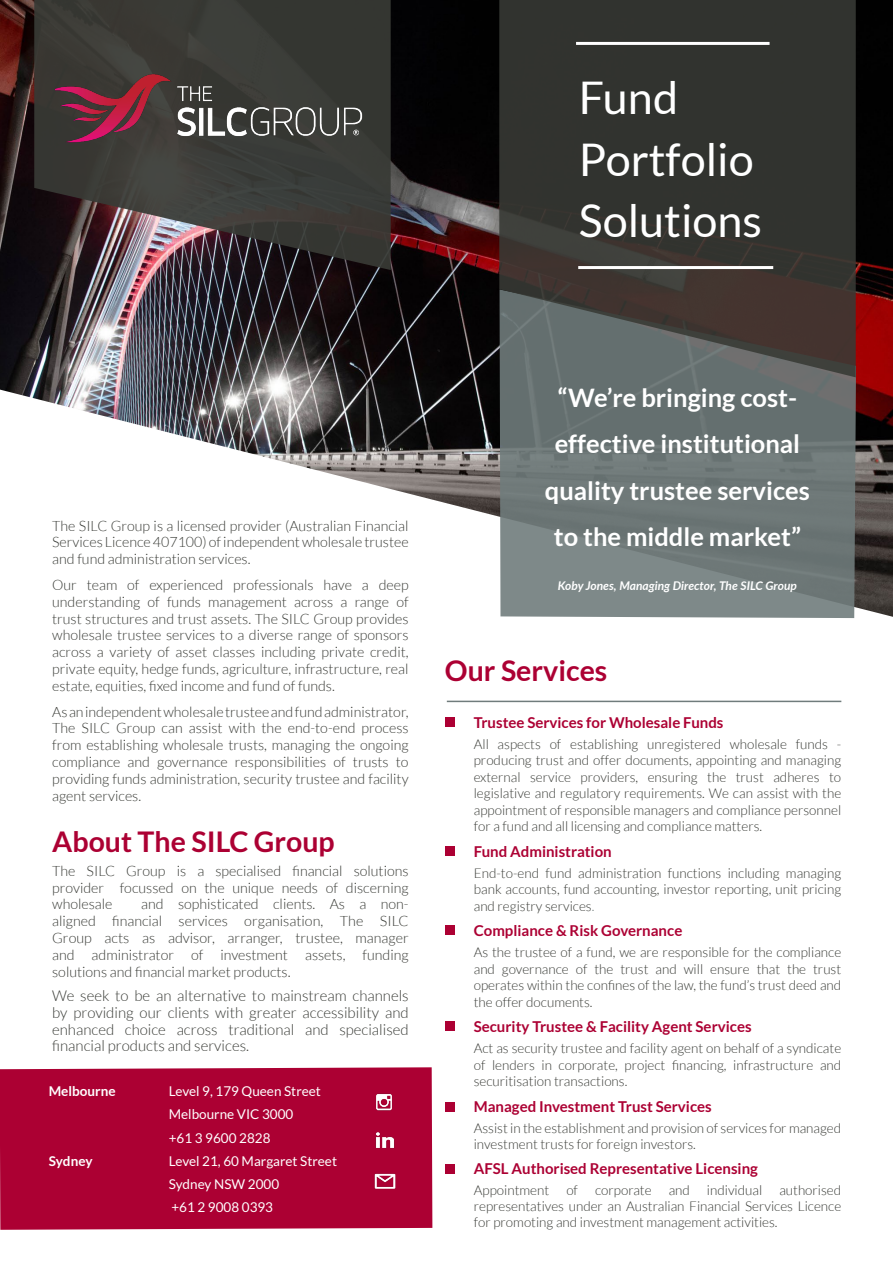
<style>
.page{position:relative;width:893px;height:1263px;background:#fff}
.page>*{position:absolute;margin:0;border:0;box-sizing:border-box;transform-origin:0 0}
.t1{font:45px "Lato";color:#fff}
.t2{font:700 28.5px "Lato";color:#ac0033}
.t3{font:700 25.5px/46.5px "Lato";color:#fff;text-align:center}
.t4{font:700 15px "Lato";color:#ac0033}
.t5{font:300 15px/16.8px "Lato";color:#383a35;text-align:justify}
.t6{font:300 14.25px/16.8px "Lato";color:#383a35;text-align:justify}
.t7{font:300 13.5px/16.5px "Lato";color:#383a35;text-align:justify}
.Body{font:13.5px "Lato";color:#fff}
.Body-2{font:700 13.5px "Lato";color:#fff}
.t8{font:italic 700 12px "Lato";color:#fff}
.s1{font-size:15px}
.s2{color:#707c7c}
</style>
<div class="page">
<img style="left:0;top:0;width:893px;height:617px">
<svg style="left:499px;top:377px;width:357px;height:241px;background:#717a7a"></svg>
<svg style="left:499px;top:0;width:357px;height:377px;background:#3a3a37"></svg>
<svg style="left:34px;top:0;width:357px;height:270px;background:#3f3c3a"></svg>
<img style="left:55px;top:63px;width:312px;height:92px">
<div style="left:0;top:1067px;width:432px;height:163px;background:#ac0033"></div>
<hr style="left:576px;top:42px;width:193px;height:3px;background:#fff">
<hr style="left:578px;top:266px;width:195px;height:3px;background:#fff">
<hr style="left:447px;top:701px;width:394px;height:1px;background:#707c7c">
<div style="left:446px;top:717px;width:8px;height:9px;background:#ac0033"></div>
<div style="left:446px;top:926px;width:8px;height:9px;background:#ac0033"></div>
<div style="left:446px;top:846px;width:8px;height:9px;background:#ac0033"></div>
<div style="left:446px;top:1022px;width:8px;height:9px;background:#ac0033"></div>
<div style="left:446px;top:1103px;width:8px;height:9px;background:#ac0033"></div>
<div style="left:446px;top:1164px;width:8px;height:9px;background:#ac0033"></div>
<img style="left:368px;top:1170px;width:32px;height:23px">
<img style="left:375px;top:1131px;width:20px;height:18px">
<img style="left:375px;top:1094px;width:18px;height:16px">
<p class="t1" style="left:579px;top:73px;width:101px">Fund</p>
<p class="t1" style="left:579px;top:134px;width:177px">Portfolio</p>
<p class="t1" style="left:579px;top:196px;width:185px">Solutions</p>
<p class="t6" style="left:52px;top:517px;width:358px">The SILC Group is a licensed provider (Australian Financial Services Licence 407100) of independent wholesale trustee and fund administration services.</p>
<p class="t6" style="left:52px;top:576px;width:358px">Our team of experienced professionals have a deep understanding of funds management across a range of trust structures and trust assets. The SILC Group provides wholesale trustee services to a diverse range of sponsors across a variety of asset classes including private credit, private equity, hedge funds, agriculture, infrastructure, real estate, equities, fixed income and fund of funds.</p>
<p class="t6" style="left:52px;top:703px;width:358px">As an independent wholesale trustee and fund administrator, The SILC Group can assist with the end-to-end process from establishing wholesale trusts, managing the ongoing compliance and governance responsibilities of trusts to providing funds administration, security trustee and facility agent services.</p>
<p class="t2" style="left:52px;top:825px;width:284px">About The SILC Group</p>
<p class="t6" style="left:52px;top:862px;width:358px">The SILC Group is a specialised financial solutions provider focussed on the unique needs of discerning wholesale</p>
<p class="t6" style="left:52px;top:896px;width:358px;text-indent:89px">and sophisticated clients. As a non&shy;aligned financial services organisation, The SILC Group acts as advisor, arranger, trustee, manager and administrator of investment assets, funding solutions and financial market products<span class="s1">.</span></p>
<p class="t5" style="left:52px;top:987px;width:358px">We seek to be an alternative to mainstream channels by providing our clients with greater accessibility and enhanced choice across traditional and specialised financial products and services.</p>
<p class="Body-2" style="left:49px;top:1083px;width:68px">Melbourne</p>
<p class="Body" style="left:169px;top:1083px;width:154px">Level 9, 179 Queen Street</p>
<p class="Body" style="left:169px;top:1107px;width:126px">Melbourne VIC 3000</p>
<p class="Body" style="left:169px;top:1130px;width:103px">+61 3 9600 2828</p>
<p class="Body-2" style="left:49px;top:1153px;width:45px">Sydney</p>
<p class="Body" style="left:169px;top:1153px;width:170px">Level 21, 60 Margaret Street</p>
<p class="Body" style="left:169px;top:1177px;width:112px">Sydney NSW 2000</p>
<p class="Body" style="left:171px;top:1200px;width:103px">+61 2 9008 0393</p>
<p class="t3" style="left:545px;top:374px;width:267px">“We’re bringing cost&shy;effective institutional quality trustee services to the middle market”</p>
<p class="t8" style="left:558px;top:576px;width:241px">Koby Jones, Managing Director, The SILC Group</p>
<p class="t2" style="left:445px;top:654px;width:164px">Our Services</p>
<p class="t4" style="left:474px;top:714px;width:251px">Trustee Services for Wholesale Funds</p>
<p class="t7" style="left:474px;top:736px;width:369px">All aspects of establishing unregistered wholesale funds - producing trust and offer documents, appointing and managing external service providers, ensuring the trust adheres to legislative and regulatory requirements. We can assist with the appointment of responsible managers and compliance personnel for a fund and all licensing and compliance matters.</p>
<p class="t4" style="left:474px;top:843px;width:139px">Fund Administration</p>
<p class="t7" style="left:474px;top:865px;width:369px">End-to-end fund administration functions including managing bank accounts, fund accounting, investor reporting, unit pricing and registry services<span class="s2">.</span></p>
<p class="t4" style="left:474px;top:922px;width:210px">Compliance &amp; Risk Governance</p>
<p class="t7" style="left:474px;top:944px;width:369px">As the trustee of a fund, we are responsible for the compliance and governance of the trust and will ensure that the trust operates within the confines of the law, the fund’s trust deed and the offer documents.</p>
<p class="t4" style="left:474px;top:1018px;width:279px">Security Trustee &amp; Facility Agent Services</p>
<p class="t7" style="left:474px;top:1040px;width:369px">Act as security trustee and facility agent on behalf of a syndicate of lenders in corporate, project financing, infrastructure and securitisation transactions.</p>
<p class="t4" style="left:474px;top:1098px;width:239px">Managed Investment Trust Services</p>
<p class="t7" style="left:474px;top:1120px;width:369px">Assist in the establishment and provision of services for managed investment trusts for foreign investors.</p>
<p class="t4" style="left:474px;top:1160px;width:286px">AFSL Authorised Representative Licensing</p>
<p class="t7" style="left:474px;top:1182px;width:77px">Appointment</p>
<p class="t7" style="left:566px;top:1182px;width:13px">of</p>
<p class="t7" style="left:595px;top:1182px;width:58px">corporate</p>
<p class="t7" style="left:669px;top:1182px;width:23px">and</p>
<p class="t7" style="left:707px;top:1182px;width:57px">individual</p>
<p class="t7" style="left:474px;top:1182px;width:369px;text-indent:306px">authorised representatives under an Australian Financial Services Licence for promoting and investment management activities.</p>
</div>
